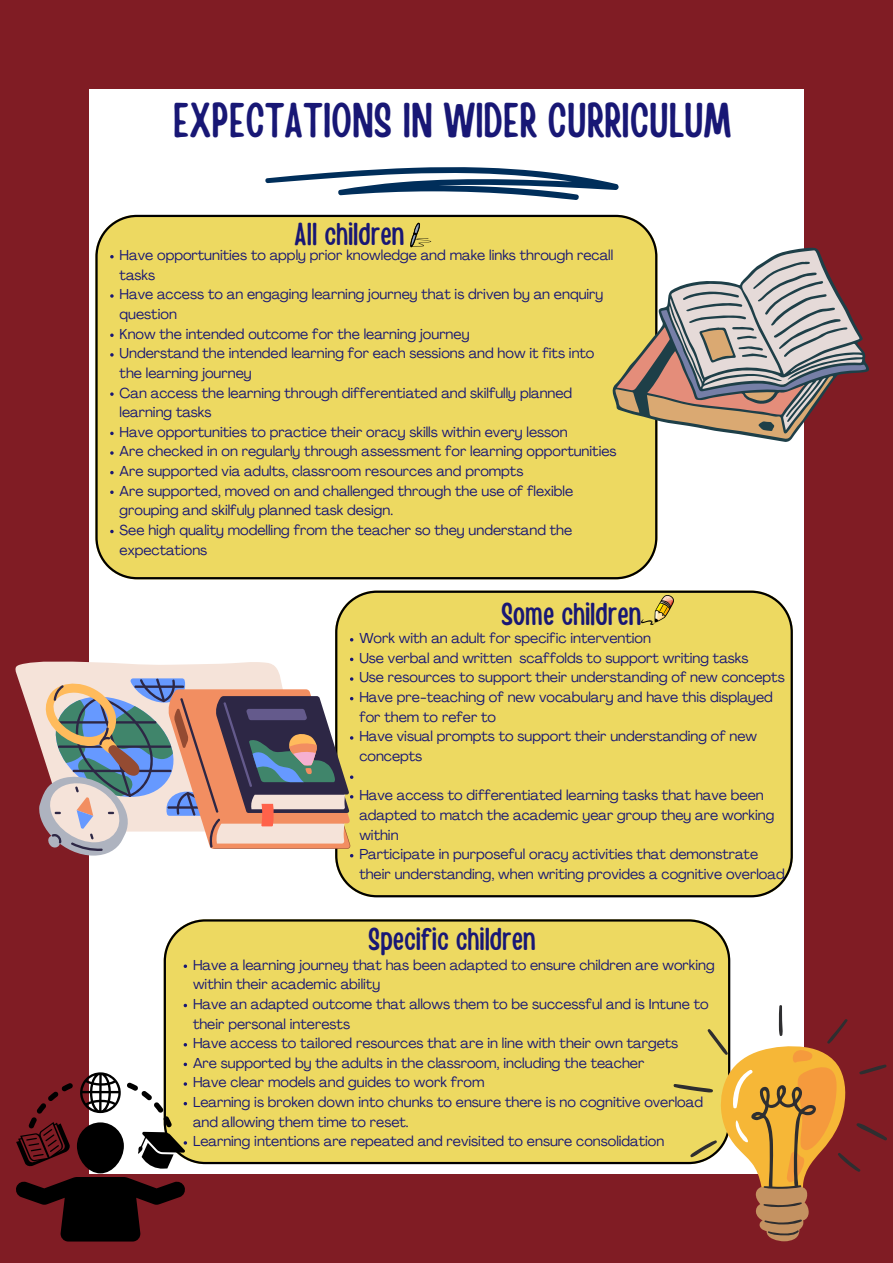
<style>
.page{position:relative;width:893px;height:1263px;background:#801c24}
.page>*{position:absolute;margin:0;border:0;box-sizing:border-box;transform-origin:0 0}
.t1{font:48.45px "Handy Casual Condensed";color:#181775}
.t2{font:31.5px "Handy Casual Condensed";color:#181775}
.t3{font:14.25px/19.6px "Agrandir";color:#181775}
</style>
<div class="page">
<div style="left:89px;top:89px;width:715px;height:1085px;background:#fff"></div>
<svg style="left:265px;top:167px;width:354px;height:33px"></svg>
<div style="left:95px;top:215px;width:562px;height:364px;background:#edd961"></div>
<svg style="left:410px;top:223px;width:24px;height:24px"></svg>
<div style="left:335px;top:591px;width:457px;height:306px;background:#edd961"></div>
<img style="left:641px;top:596px;width:32px;height:28px">
<div style="left:164px;top:919px;width:566px;height:245px;background:#edd961"></div>
<svg style="left:15px;top:661px;width:265px;height:75px;fill:#f5e3d9"></svg>
<svg style="left:673px;top:1005px;width:214px;height:167px"></svg>
<svg style="left:720px;top:1045px;width:126px;height:196px"></svg>
<svg style="left:612px;top:248px;width:257px;height:194px"></svg>
<svg style="left:615px;top:250px;width:252px;height:189px"></svg>
<div style="left:77px;top:1122px;width:47px;height:51px;background:#000;border-radius:24px"></div>
<svg style="left:16px;top:1177px;width:169px;height:64px"></svg>
<svg style="left:80px;top:1072px;width:41px;height:41px"></svg>
<svg style="left:16px;top:1083px;width:57px;height:84px"></svg>
<svg style="left:110px;top:255px;width:4px;height:3px"></svg>
<svg style="left:110px;top:294px;width:4px;height:4px"></svg>
<svg style="left:110px;top:333px;width:4px;height:4px"></svg>
<svg style="left:110px;top:353px;width:4px;height:4px"></svg>
<svg style="left:110px;top:392px;width:4px;height:4px"></svg>
<svg style="left:110px;top:432px;width:4px;height:3px"></svg>
<svg style="left:110px;top:451px;width:4px;height:4px"></svg>
<svg style="left:110px;top:471px;width:4px;height:3px"></svg>
<svg style="left:110px;top:490px;width:4px;height:4px"></svg>
<svg style="left:110px;top:530px;width:4px;height:3px"></svg>
<svg style="left:37px;top:677px;width:316px;height:180px;background:#ad9b97"></svg>
<svg style="left:184px;top:964px;width:3px;height:4px"></svg>
<svg style="left:127px;top:1082px;width:60px;height:87px"></svg>
<h1 class="t1" style="left:173px;top:88px;width:559px">EXPECTATIONS IN WIDER CURRICULUM</h1>
<p class="t2" style="left:295px;top:214px;width:111px">All children</p>
<h2 class="t3" style="left:120px;top:247px;width:495px">Have opportunities to apply prior knowledge and make links through recall tasks</h2>
<p class="t3" style="left:120px;top:286px;width:485px">Have access to an engaging learning journey that is driven by an enquiry question</p>
<p class="t3" style="left:120px;top:325px;width:351px">Know the intended outcome for the learning journey</p>
<p class="t3" style="left:120px;top:345px;width:476px">Understand the intended learning for each sessions and how it fits into the learning journey</p>
<p class="t3" style="left:120px;top:384px;width:454px">Can access the learning through differentiated and skilfully planned learning tasks</p>
<p class="t3" style="left:120px;top:423px;width:449px">Have opportunities to practice their oracy skills within every lesson</p>
<p class="t3" style="left:120px;top:443px;width:498px">Are checked in on regularly through assessment for learning opportunities</p>
<p class="t3" style="left:120px;top:463px;width:405px">Are supported via adults, classroom resources and prompts</p>
<p class="t3" style="left:120px;top:482px;width:455px">Are supported, moved on and challenged through the use of flexible grouping and skilfuly planned task design.</p>
<p class="t3" style="left:120px;top:522px;width:454px">See high quality modelling from the teacher so they understand the expectations</p>
<p class="t2" style="left:501px;top:593px;width:141px">Some children</p>
<p class="t3" style="left:359px;top:630px;width:293px">Work with an adult for specific intervention</p>
<h2 class="t3" style="left:359px;top:649px;width:390px">Use verbal and written scaffolds to support writing tasks</h2>
<p class="t3" style="left:359px;top:669px;width:427px">Use resources to support their understanding of new concepts</p>
<p class="t3" style="left:359px;top:689px;width:415px">Have pre-teaching of new vocabulary and have this displayed for them to refer to</p>
<p class="t3" style="left:359px;top:728px;width:399px">Have visual prompts to support their understanding of new concepts</p>
<p class="t3" style="left:359px;top:787px;width:416px">Have access to differentiated learning tasks that have been adapted to match the academic year group they are working within</p>
<p class="t3" style="left:359px;top:846px;width:427px">Participate in purposeful oracy activities that demonstrate their understanding, when writing provides a cognitive overload</p>
<p class="t2" style="left:368px;top:918px;width:169px">Specific children</p>
<p class="t3" style="left:193px;top:956px;width:523px">Have a learning journey that has been adapted to ensure children are working within their academic ability</p>
<p class="t3" style="left:193px;top:995px;width:517px">Have an adapted outcome that allows them to be successful and is Intune to their personal interests</p>
<h2 class="t3" style="left:193px;top:1035px;width:487px">Have access to tailored resources that are in line with their own targets</h2>
<p class="t3" style="left:193px;top:1054px;width:453px">Are supported by the adults in the classroom, including the teacher</p>
<p class="t3" style="left:193px;top:1074px;width:293px">Have clear models and guides to work from</p>
<p class="t3" style="left:193px;top:1094px;width:511px">Learning is broken down into chunks to ensure there is no cognitive overload and allowing them time to reset.</p>
<p class="t3" style="left:193px;top:1133px;width:473px">Learning intentions are repeated and revisited to ensure consolidation</p>
</div>
